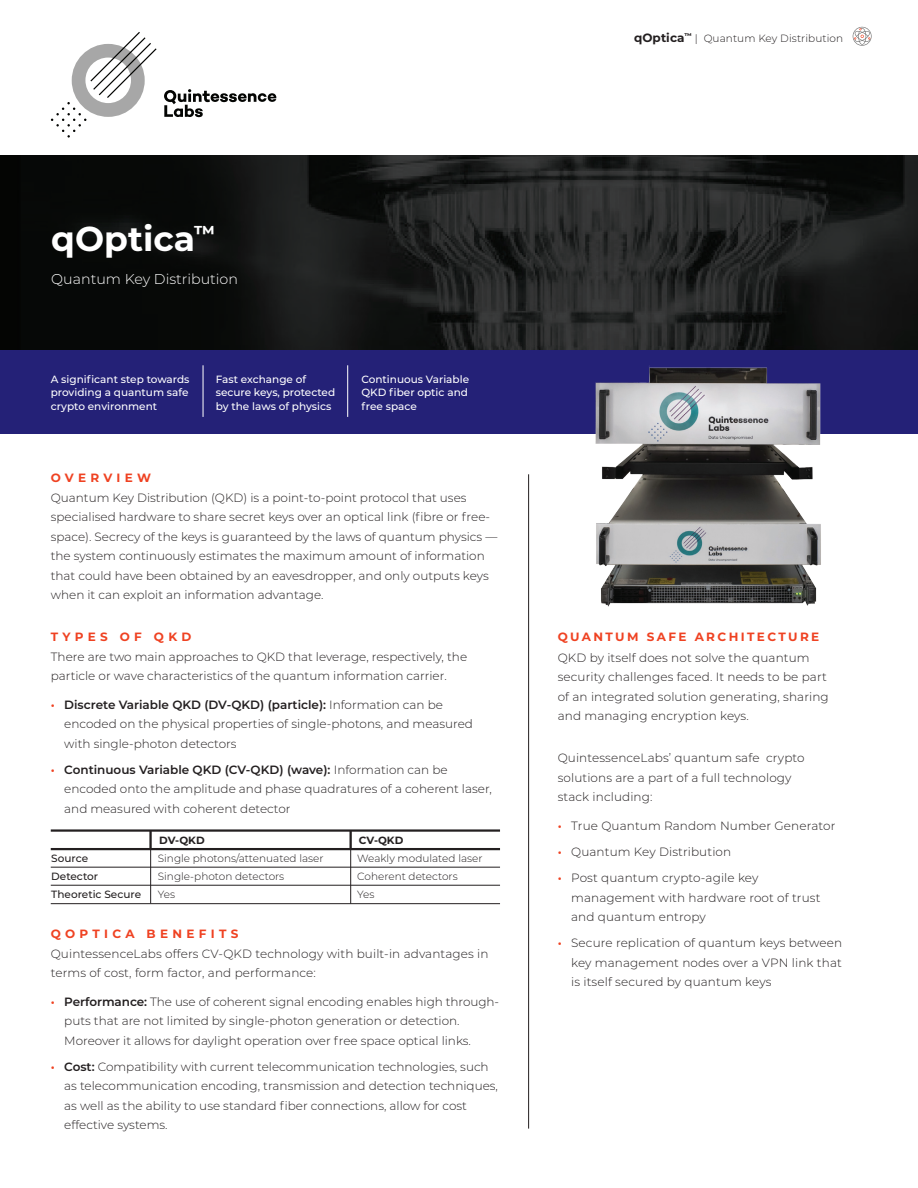
<style>
.page{position:relative;width:918px;height:1188px;background:#fff}
.page>*{position:absolute;margin:0;border:0;box-sizing:border-box;transform-origin:0 0}
.t1{font:700 34.5px "Montserrat";color:#fff}
.t2{font:300 14.25px "Montserrat";color:#fff}
.t3{font:300 12px/19.5px "Montserrat";color:#231f20}
.t4{font:700 12px "Montserrat";letter-spacing:.345em;color:#ef4222}
.t5{font:700 12px "Montserrat";letter-spacing:.2em;color:#ef4222}
.t6{font:500 10.5px/13.5px "Montserrat";color:#fff;text-align:justify}
.t7{font:300 10.5px "Montserrat";color:#231f20}
.t8{font:500 10.5px "Montserrat";color:#231f20}
.t9{font:700 10.5px "Montserrat";color:#231f20}
.s1{font-weight:700;font-size:12px}
.s2{font-weight:600;color:#ef4222}
.s3{font-weight:600}
</style>
<div class="page">
<div style="left:0;top:349px;width:918px;height:84px;background:#242177"></div>
<img style="left:0;top:155px;width:918px;height:195px">
<svg style="left:164px;top:89px;width:112px;height:28px"></svg>
<svg style="left:51px;top:32px;width:106px;height:106px"></svg>
<img style="left:585px;top:366px;width:246px;height:241px">
<hr style="left:203px;top:365px;width:1px;height:52px;background:#fff">
<hr style="left:347px;top:365px;width:1px;height:52px;background:#fff">
<hr style="left:528px;top:474px;width:1px;height:655px;background:#231f20">
<hr style="left:51px;top:848px;width:449px;height:2px;background:#231f20">
<hr style="left:51px;top:829px;width:449px;height:3px;background:#231f20">
<hr style="left:51px;top:903px;width:449px;height:1px;background:#231f20">
<hr style="left:350px;top:831px;width:1px;height:73px;background:#231f20">
<hr style="left:150px;top:831px;width:1px;height:72px;background:#231f20">
<hr style="left:51px;top:867px;width:449px;height:1px;background:#231f20">
<hr style="left:51px;top:885px;width:449px;height:1px;background:#231f20">
<svg style="left:351px;top:831px;width:1px;height:17px"></svg>
<hr style="left:149px;top:831px;width:3px;height:18px;background:#231f20">
<svg style="left:853px;top:27px;width:19px;height:19px"></svg>
<p class="t7" style="left:634px;top:31px;width:211px"><span class="s1">qOptica</span><sup>™</sup> | Quantum Key Distribution</p>
<h1 class="t1" style="left:51px;top:214px;width:166px">qOptica<sup>™</sup></h1>
<p class="t2" style="left:51px;top:269px;width:188px">Quantum Key Distribution</p>
<p class="t6" style="left:51px;top:372px;width:140px">A significant step towards providing a quantum safe crypto environment</p>
<p class="t6" style="left:216px;top:372px;width:121px;text-align:left">Fast exchange of secure keys, protected by the laws of physics</p>
<p class="t6" style="left:361px;top:372px;width:109px">Continuous Variable QKD fiber optic and free space</p>
<p class="t4" style="left:51px;top:469px;width:102px">OVERVIEW</p>
<p class="t3" style="left:51px;top:487px;width:448px">Quantum Key Distribution (QKD) is a point-to-point protocol that uses specialised hardware to share secret keys over an optical link (fibre or free&shy;space). Secrecy of the keys is guaranteed by the laws of quantum physics — the system continuously estimates the maximum amount of information that could have been obtained by an eavesdropper, and only outputs keys when it can exploit an information advantage.</p>
<p class="t4" style="left:51px;top:628px;width:142px">TYPES OF QKD</p>
<p class="t3" style="left:51px;top:646px;width:418px">There are two main approaches to QKD that leverage, respectively, the particle or wave characteristics of the quantum information carrier.</p>
<p class="t3" style="left:64px;top:694px;width:410px;text-indent:-14px"><span class="s2">•</span> <span class="s3">Discrete Variable QKD (DV-QKD) (particle):</span> Information can be encoded on the physical properties of single-photons, and measured with single-photon detectors</p>
<p class="t3" style="left:64px;top:760px;width:429px;text-indent:-14px"><span class="s2">•</span> <span class="s3">Continuous Variable QKD (CV-QKD) (wave):</span> Information can be encoded onto the amplitude and phase quadratures of a coherent laser, and measured with coherent detector</p>
<p class="t9" style="left:159px;top:833px;width:47px">DV-QKD</p>
<p class="t9" style="left:359px;top:833px;width:46px">CV-QKD</p>
<p class="t8" style="left:51px;top:851px;width:38px">Source</p>
<p class="t7" style="left:158px;top:851px;width:167px">Single photons/attenuated laser</p>
<p class="t7" style="left:357px;top:851px;width:127px">Weakly modulated laser</p>
<p class="t8" style="left:51px;top:869px;width:48px">Detector</p>
<p class="t7" style="left:158px;top:869px;width:128px">Single-photon detectors</p>
<p class="t7" style="left:357px;top:869px;width:102px">Coherent detectors</p>
<p class="t8" style="left:51px;top:887px;width:91px">Theoretic Secure</p>
<p class="t7" style="left:158px;top:887px;width:19px">Yes</p>
<p class="t7" style="left:357px;top:887px;width:19px">Yes</p>
<p class="t4" style="left:51px;top:925px;width:189px">QOPTICA BENEFITS</p>
<p class="t3" style="left:51px;top:943px;width:439px">QuintessenceLabs offers CV-QKD technology with built-in advantages in terms of cost, form factor, and performance:</p>
<p class="t3" style="left:64px;top:991px;width:436px;text-indent:-14px"><span class="s2">•</span> <span class="s3">Performance:</span> The use of coherent signal encoding enables high through&shy;puts that are not limited by single-photon generation or detection.<br>Moreover it allows for daylight operation over free space optical links.</p>
<p class="t3" style="left:64px;top:1057px;width:435px;text-indent:-14px"><span class="s2">•</span> <span class="s3">Cost:</span> Compatibility with current telecommunication technologies, such as telecommunication encoding, transmission and detection techniques, as well as the ability to use standard fiber connections, allow for cost effective systems.</p>
<p class="t5" style="left:558px;top:628px;width:263px">QUANTUM SAFE ARCHITECTURE</p>
<p class="t3" style="left:558px;top:647px;width:273px">QKD by itself does not solve the quantum security challenges faced. It needs to be part of an integrated solution generating, sharing and managing encryption keys.</p>
<p class="t3" style="left:558px;top:748px;width:248px">QuintessenceLabs’ quantum safe crypto solutions are a part of a full technology stack including:</p>
<p class="t3" style="left:558px;top:815px;width:279px"><span class="s2">•</span> True Quantum Random Number Generator</p>
<p class="t3" style="left:558px;top:841px;width:175px"><span class="s2">•</span> Quantum Key Distribution</p>
<p class="t3" style="left:571px;top:868px;width:251px;text-indent:-14px"><span class="s2">•</span> Post quantum crypto-agile key management with hardware root of trust and quantum entropy</p>
<p class="t3" style="left:571px;top:933px;width:272px;text-align:justify;text-indent:-14px"><span class="s2">•</span> Secure replication of quantum keys between key management nodes over a VPN link that is itself secured by quantum keys</p>
</div>
